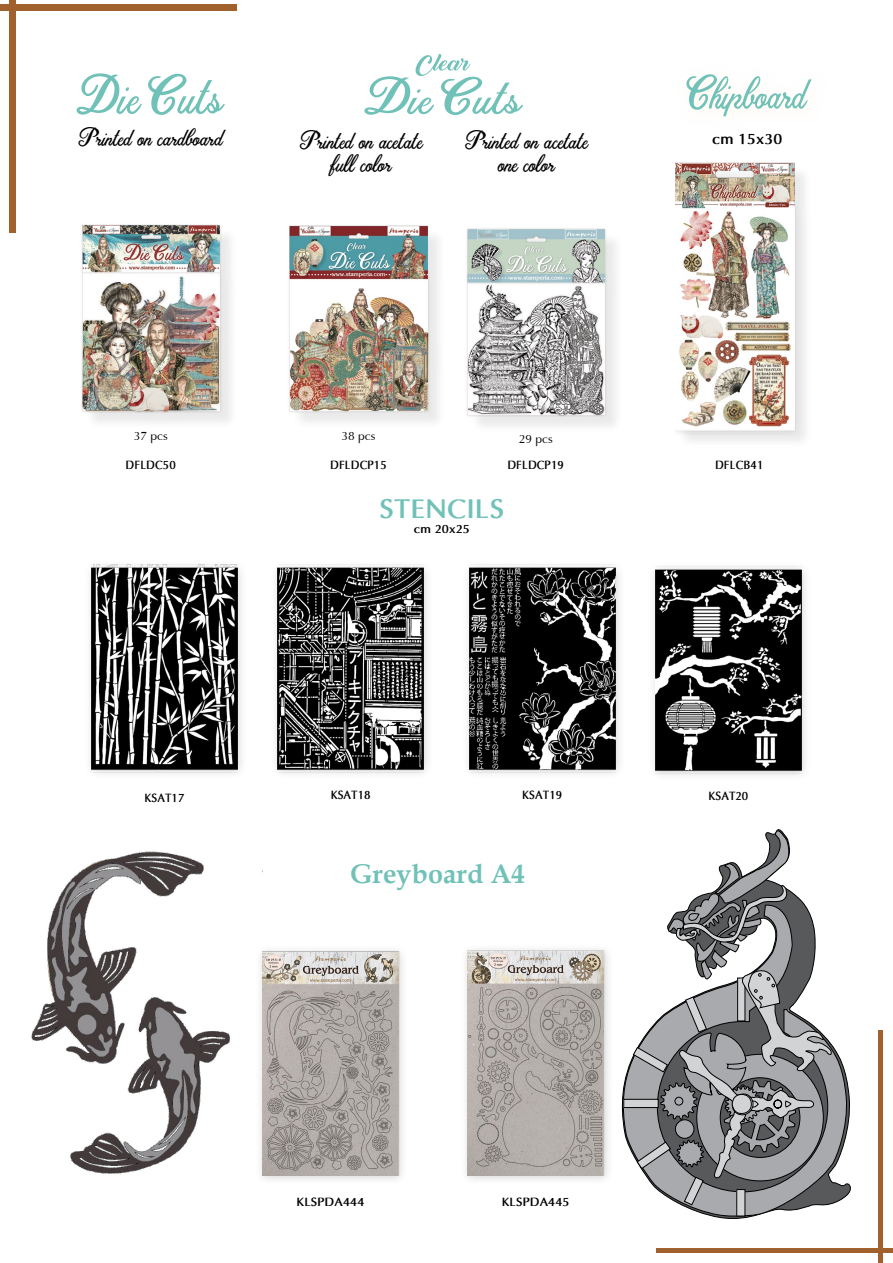
<style>
.page{position:relative;width:893px;height:1263px;background:#fff}
.page>*{position:absolute;margin:0;border:0;box-sizing:border-box;transform-origin:0 0}
.t1{font:700 27px "Book Antiqua";color:#70c1b7}
.t2{font:700 27px "Optima";color:#70c1b7}
.t3{font:19.5px/23.4px "Christmas Time Personal Use Regula";color:#000;text-align:center}
.t4{font:700 15px "Optima";color:#000}
.t5{font:700 12px "Optima";color:#000;scale:.9 1}
.t6{font:700 12px "Optima";color:#000}
.t7{font:12px "Optima";color:#000}
</style>
<div class="page">
<div style="left:84px;top:558px;width:164px;height:223px;background:#000;opacity:.17"></div>
<img style="left:92px;top:565px;width:145px;height:207px">
<div style="left:270px;top:559px;width:164px;height:222px;background:#000;opacity:.17"></div>
<img style="left:278px;top:565px;width:145px;height:207px">
<div style="left:461px;top:559px;width:165px;height:222px;background:#000;opacity:.17"></div>
<img style="left:469px;top:565px;width:146px;height:207px">
<div style="left:647px;top:561px;width:165px;height:222px;background:#000;opacity:.17"></div>
<img style="left:656px;top:566px;width:145px;height:208px">
<hr style="left:878px;top:1031px;width:4px;height:232px;background:#a1612d">
<div style="left:656px;top:1248px;width:237px;height:5px;background:#a1612d"></div>
<div style="left:254px;top:944px;width:155px;height:241px;background:#000;opacity:.17"></div>
<img style="left:262px;top:949px;width:137px;height:226px">
<div style="left:460px;top:943px;width:154px;height:242px;background:#000;opacity:.17"></div>
<img style="left:467px;top:949px;width:137px;height:226px">
<svg style="left:621px;top:1045px;width:228px;height:172px"></svg>
<div style="left:737px;top:1189px;width:8px;height:27px;background:#d1d3d4"></div>
<div style="left:736px;top:1189px;width:9px;height:27px;border:1px solid #000"></div>
<div style="left:624px;top:1099px;width:34px;height:8px;background:#d1d3d4"></div>
<div style="left:623px;top:1099px;width:36px;height:9px;border:1px solid #000"></div>
<svg style="left:632px;top:829px;width:200px;height:377px"></svg>
<div style="left:675px;top:1120px;width:19px;height:18px;background:#a8aaad;border-radius:50%"></div>
<div style="left:675px;top:1119px;width:19px;height:19px;border:1px solid #000;border-radius:50%"></div>
<img style="left:31px;top:851px;width:231px;height:334px">
<div style="left:84px;top:227px;width:155px;height:204px;background:#fafafa"></div>
<img style="left:81px;top:224px;width:145px;height:196px">
<div style="left:293px;top:228px;width:154px;height:202px;background:#fafafa"></div>
<img style="left:289px;top:225px;width:145px;height:195px">
<div style="left:469px;top:231px;width:155px;height:203px;background:#fafafa"></div>
<img style="left:466px;top:228px;width:145px;height:196px">
<div style="left:677px;top:166px;width:139px;height:285px;background:#000;opacity:.09"></div>
<img style="left:675px;top:162px;width:128px;height:272px">
<svg style="left:686px;top:74px;width:126px;height:43px"></svg>
<svg style="left:77px;top:73px;width:148px;height:42px"></svg>
<svg style="left:364px;top:54px;width:159px;height:61px"></svg>
<div style="left:0;top:4px;width:236px;height:6px;background:#a1612d"></div>
<div style="left:10px;top:0;width:6px;height:232px;background:#a1612d"></div>
<p class="t3" style="left:79px;top:128px;width:146px">Printed on cardboard</p>
<p class="t3" style="left:300px;top:131px;width:125px">Printed on acetate</p>
<p class="t4" style="left:712px;top:130px;width:72px">cm 15x30</p>
<p class="t3" style="left:331px;top:154px;width:63px">full color</p>
<p class="t3" style="left:465px;top:131px;width:125px">Printed on acetate one color</p>
<p class="t7" style="left:134px;top:427px;width:36px">37 pcs</p>
<p class="t7" style="left:341px;top:427px;width:36px">38 pcs</p>
<p class="t7" style="left:519px;top:430px;width:36px">29 pcs</p>
<p class="t5" style="left:126px;top:457px;width:57px">DFLDC50</p>
<p class="t5" style="left:330px;top:457px;width:64px">DFLDCP15</p>
<p class="t5" style="left:507px;top:457px;width:64px">DFLDCP19</p>
<p class="t5" style="left:715px;top:457px;width:55px">DFLCB41</p>
<h1 class="t2" style="left:380px;top:492px;width:126px">STENCILS</h1>
<p class="t6" style="left:414px;top:521px;width:58px">cm 20x25</p>
<p class="t5" style="left:145px;top:790px;width:46px">KSAT17</p>
<p class="t5" style="left:331px;top:787px;width:46px">KSAT18</p>
<p class="t5" style="left:522px;top:787px;width:46px">KSAT19</p>
<p class="t5" style="left:708px;top:788px;width:46px">KSAT20</p>
<h1 class="t1" style="left:350px;top:856px;width:176px">Greyboard A4</h1>
<p class="t6" style="left:297px;top:1194px;width:70px">KLSPDA444</p>
<p class="t6" style="left:502px;top:1194px;width:70px">KLSPDA445</p>
</div>
